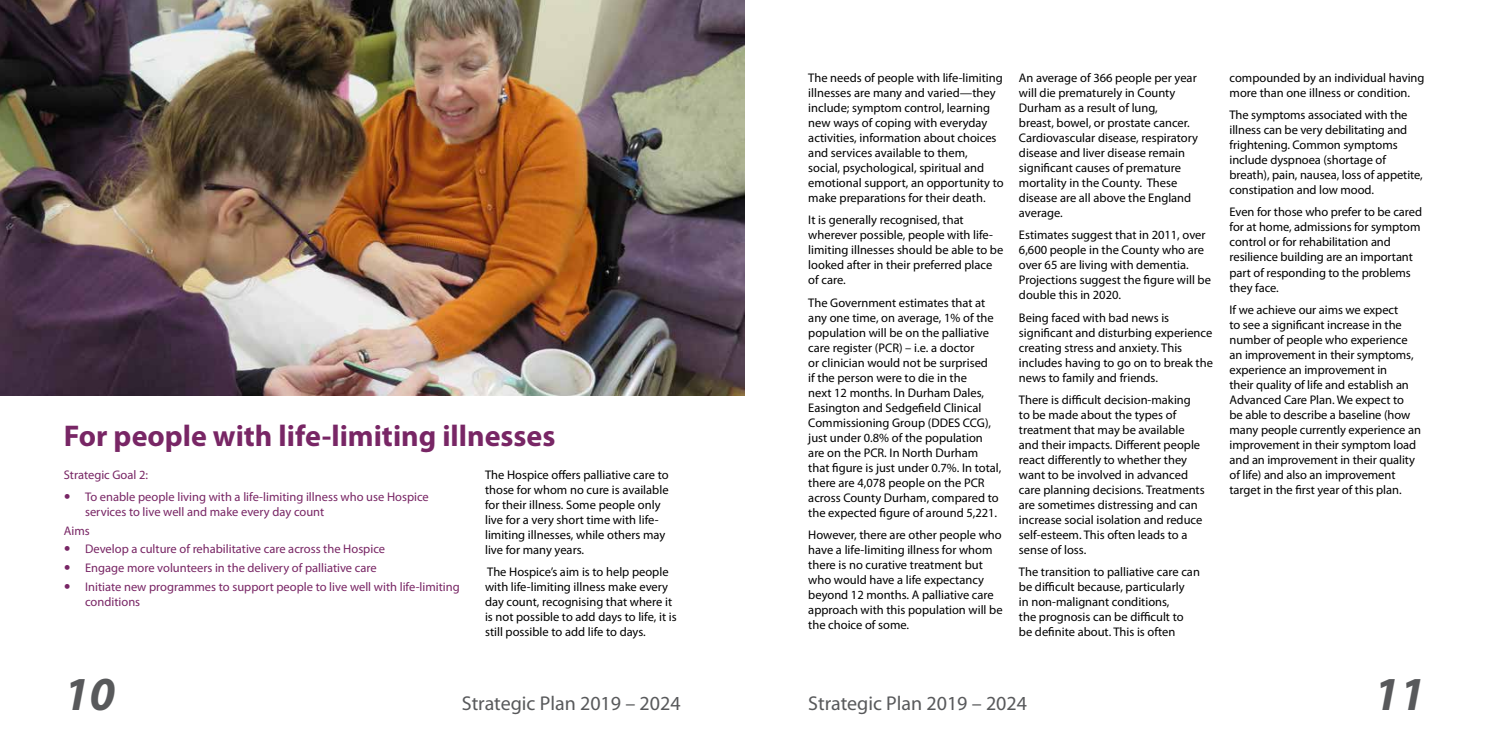
<style>
.page{position:relative;width:1489px;height:745px;background:#fff}
.page>*{position:absolute;margin:0;border:0;box-sizing:border-box;transform-origin:0 0}
.t1{font:italic 700 47.5px "Myriad Pro";color:#58595b}
.t2{font:700 30px "Myriad Pro";color:#782665}
.t3{font:20px "Myriad Pro";color:#58595b}
.t4{font:12.5px/15px "Myriad Pro";color:#000}
.t5{font:12.5px/18.5px "Myriad Pro";color:#782665}
</style>
<div class="page">
<img style="left:0;top:0;width:744px;height:395px">
<h2 class="t2" style="left:64px;top:416px;width:493px">For people with life-limiting illnesses</h2>
<p class="t5" style="left:85px;top:463px;width:345px;line-height:22.1px;text-indent:-21px">Strategic Goal 2:<br>To enable people living with a life-limiting illness who use Hospice</p>
<p class="t5" style="left:64px;top:502px;width:262px;text-indent:21px">services to live well and make every day count<br>Aims</p>
<p class="t5" style="left:85px;top:539px;width:376px">Develop a culture of rehabilitative care across the Hospice<br>Engage more volunteers in the delivery of palliative care<br>Initiate new programmes to support people to live well with life-limiting</p>
<p class="t5" style="left:85px;top:591px;width:57px">conditions</p>
<p class="t4" style="left:485px;top:467px;width:185px">The Hospice offers palliative care to those for whom no cure is available for their illness. Some people only live for a very short time with life&shy;limiting illnesses, while others may live for many years.</p>
<p class="t4" style="left:485px;top:564px;width:193px">The Hospice’s aim is to help people with life-limiting illness make every day count, recognising that where it is not possible to add days to life, it is still possible to add life to days.</p>
<p class="t4" style="left:808px;top:70px;width:197px">The needs of people with life-limiting illnesses are many and varied—they include; symptom control, learning new ways of coping with everyday activities, information about choices and services available to them,<br>social, psychological, spiritual and emotional support, an opportunity to make preparations for their death.</p>
<p class="t4" style="left:808px;top:212px;width:196px">It is generally recognised, that wherever possible, people with life&shy;limiting illnesses should be able to be looked after in their preferred place of care.</p>
<p class="t4" style="left:808px;top:294px;width:194px">The Government estimates that at any one time, on average, 1% of the population will be on the palliative care register (PCR) – i.e. a doctor<br>or clinician would not be surprised<br>if the person were to die in the<br>next 12 months. In Durham Dales, Easington and Sedgefield Clinical Commissioning Group (DDES CCG), just under 0.8% of the population are on the PCR. In North Durham that figure is just under 0.7%. In total, there are 4,078 people on the PCR across County Durham, compared to the expected figure of around 5,221.</p>
<p class="t4" style="left:808px;top:526px;width:196px">However, there are other people who have a life-limiting illness for whom there is no curative treatment but who would have a life expectancy beyond 12 months. A palliative care approach with this population will be the choice of some.</p>
<p class="t4" style="left:1018px;top:70px;width:180px">An average of 366 people per year will die prematurely in County<br>Durham as a result of lung,<br>breast, bowel, or prostate cancer.<br>Cardiovascular disease, respiratory disease and liver disease remain significant causes of premature mortality in the County. These disease are all above the England average.</p>
<p class="t4" style="left:1018px;top:227px;width:193px">Estimates suggest that in 2011, over<br>6,600 people in the County who are over 65 are living with dementia.<br>Projections suggest the figure will be double this in 2020.</p>
<p class="t4" style="left:1018px;top:309px;width:195px">Being faced with bad news is significant and disturbing experience creating stress and anxiety. This includes having to go on to break the news to family and friends.</p>
<p class="t4" style="left:1018px;top:391px;width:187px">There is difficult decision-making to be made about the types of treatment that may be available and their impacts. Different people react differently to whether they want to be involved in advanced care planning decisions. Treatments are sometimes distressing and can increase social isolation and reduce self-esteem. This often leads to a sense of loss.</p>
<p class="t4" style="left:1018px;top:563px;width:182px">The transition to palliative care can be difficult because, particularly<br>in non-malignant conditions,<br>the prognosis can be difficult to be definite about. This is often</p>
<p class="t4" style="left:1229px;top:70px;width:196px">compounded by an individual having more than one illness or condition.</p>
<p class="t4" style="left:1229px;top:107px;width:195px">The symptoms associated with the illness can be very debilitating and frightening. Common symptoms include dyspnoea (shortage of breath), pain, nausea, loss of appetite, constipation and low mood.</p>
<p class="t4" style="left:1229px;top:204px;width:194px">Even for those who prefer to be cared for at home, admissions for symptom control or for rehabilitation and resilience building are an important part of responding to the problems they face.</p>
<p class="t4" style="left:1229px;top:301px;width:193px">If we achieve our aims we expect<br>to see a significant increase in the number of people who experience an improvement in their symptoms, experience an improvement in<br>their quality of life and establish an Advanced Care Plan. We expect to<br>be able to describe a baseline (how many people currently experience an improvement in their symptom load and an improvement in their quality of life) and also an improvement target in the first year of this plan.</p>
<h1 class="t1" style="left:64px;top:662px;width:53px">10</h1>
<h1 class="t1" style="left:1373px;top:662px;width:53px">11</h1>
<h3 class="t3" style="left:462px;top:690px;width:220px">Strategic Plan 2019 – 2024</h3>
<h3 class="t3" style="left:808px;top:690px;width:220px">Strategic Plan 2019 – 2024</h3>
</div>
